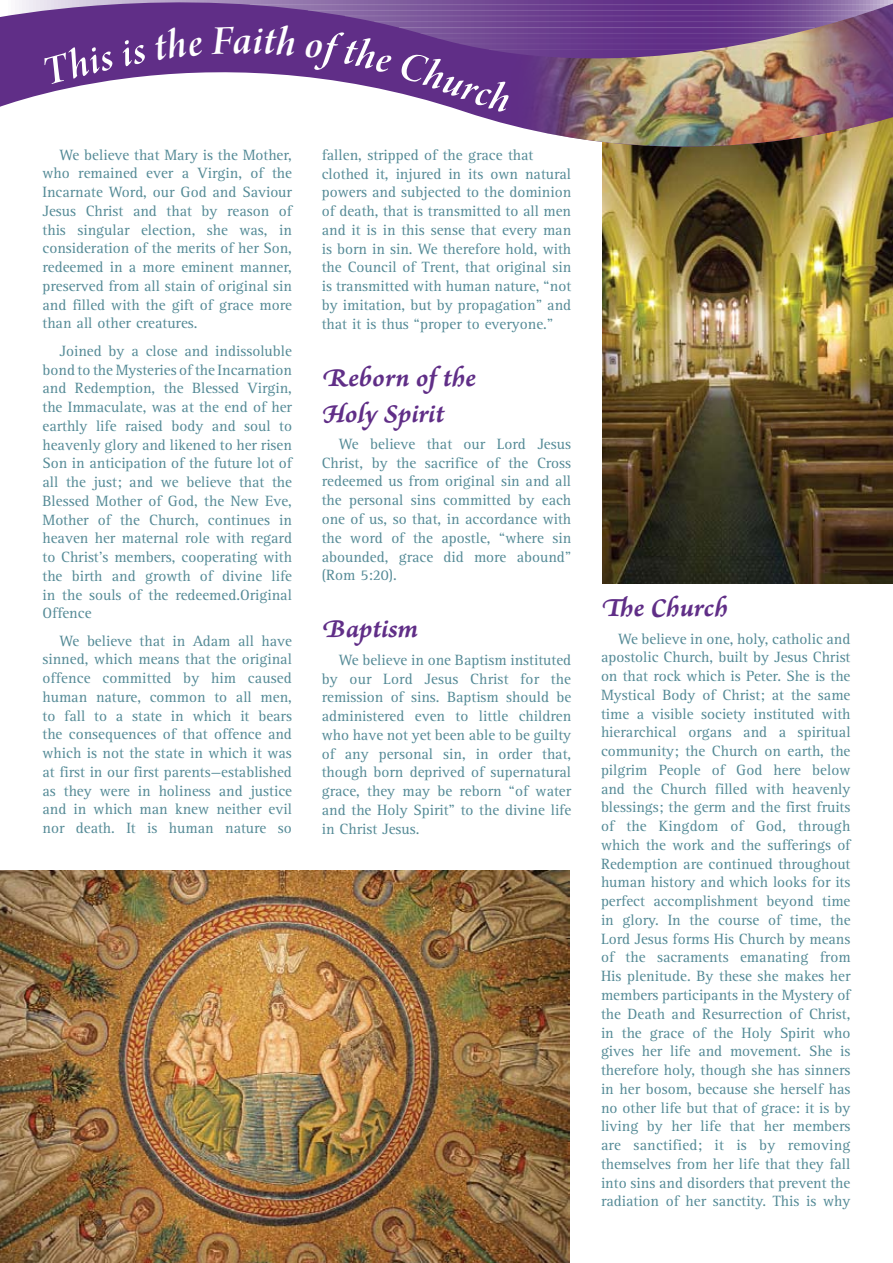
<style>
.page{position:relative;width:893px;height:1263px;background:#fff}
.page>*{position:absolute;margin:0;border:0;box-sizing:border-box;transform-origin:0 0}
.t1{font:43.5px "Arno Pro Smbd Italic Display";color:#fff}
.t2{font:27px/36px "Arno Pro Smbd Italic Caption";letter-spacing:-.005em;color:#602e87}
.t3{font:15.3px/18.8px "Rotis Serif";color:#548a96;text-align:justify}
</style>
<div class="page">
<img style="left:602px;top:197px;width:291px;height:386px">
<img style="left:0;top:870px;width:570px;height:393px">
<svg style="left:880px;top:197px;width:13px;height:14px"></svg>
<svg style="left:0;top:93px;width:893px;height:104px"></svg>
<img style="left:508px;top:93px;width:385px;height:55px">
<img style="left:0;top:0;width:893px;height:93px">
<hr style="left:420px;top:33px;width:373px;height:1px;background:#fff">
<hr style="left:374px;top:21px;width:464px;height:1px;background:#fff">
<hr style="left:308px;top:10px;width:566px;height:1px;background:#fff">
<hr style="left:489px;top:49px;width:220px;height:1px;background:#fff">
<hr style="left:399px;top:27px;width:416px;height:1px;background:#fff">
<hr style="left:345px;top:15px;width:512px;height:1px;background:#fff">
<hr style="left:250px;top:4px;width:640px;height:1px;background:#fff">
<hr style="left:459px;top:43px;width:284px;height:1px;background:#fff">
<hr style="left:437px;top:38px;width:336px;height:1px;background:#fff">
<div style="left:43px;top:45px;width:71px;height:40px;background:#602e87"></div>
<svg style="left:120px;top:40px;width:27px;height:26px"></svg>
<div style="left:154px;top:27px;width:49px;height:34px;background:#602e87"></div>
<svg style="left:211px;top:27px;width:24px;height:27px"></svg>
<svg style="left:254px;top:25px;width:42px;height:31px"></svg>
<div style="left:305px;top:29px;width:87px;height:45px;background:#602e87"></div>
<svg style="left:399px;top:51px;width:114px;height:62px;background:#704393"></svg>
<h1 class="t1" style="left:232px;top:16px;width:21px">a</h1>
<p class="t3" style="left:43px;top:146px;width:251px;text-indent:17px">We believe that Mary is the Mother, who remained ever a Virgin, of the Incarnate Word, our God and Saviour Jesus Christ and that by reason of this singular election, she was, in consideration of the merits of her Son, redeemed in a more eminent manner, preserved from all stain of original sin and filled with the gift of grace more than all other creatures.</p>
<p class="t3" style="left:43px;top:342px;width:251px;text-indent:17px">Joined by a close and indissoluble bond to the Mysteries of the Incarnation and Redemption, the Blessed Virgin, the Immaculate, was at the end of her earthly life raised body and soul to heavenly glory and likened to her risen Son in anticipation of the future lot of all the just; and we believe that the Blessed Mother of God, the New Eve, Mother of the Church, continues in heaven her maternal role with regard to Christ’s members, cooperating with the birth and growth of divine life in the souls of the redeemed.Original Offence</p>
<p class="t3" style="left:43px;top:632px;width:251px;text-indent:17px">We believe that in Adam all have sinned, which means that the original offence committed by him caused human nature, common to all men, to fall to a state in which it bears the consequences of that offence and which is not the state in which it was at first in our first parents—established as they were in holiness and justice and in which man knew neither evil nor death. It is human nature so</p>
<p class="t3" style="left:322px;top:146px;width:251px;text-align:left">fallen, stripped of the grace that clothed it, injured in its own natural powers and subjected to the dominion of death, that is transmitted to all men and it is in this sense that every man is born in sin. We therefore hold, with the Council of Trent, that original sin is transmitted with human nature, “not by imitation, but by propagation” and that it is thus “proper to everyone.”</p>
<h2 class="t2" style="left:322px;top:360px;width:156px">Reborn of the<br>Holy Spirit</h2>
<p class="t3" style="left:322px;top:435px;width:251px;text-indent:17px">We believe that our Lord Jesus Christ, by the sacrifice of the Cross redeemed us from original sin and all the personal sins committed by each one of us, so that, in accordance with the word of the apostle, “where sin abounded, grace did more abound” (Rom 5:20).</p>
<h2 class="t2" style="left:322px;top:612px;width:98px">Baptism</h2>
<p class="t3" style="left:322px;top:651px;width:251px;text-indent:17px">We believe in one Baptism instituted by our Lord Jesus Christ for the remission of sins. Baptism should be administered even to little children who have not yet been able to be guilty of any personal sin, in order that, though born deprived of supernatural grace, they may be reborn “of water and the Holy Spirit” to the divine life in Christ Jesus.</p>
<h2 class="t2" style="left:601px;top:591px;width:128px">The Church</h2>
<p class="t3" style="left:601px;top:629px;width:251px;text-indent:17px">We believe in one, holy, catholic and apostolic Church, built by Jesus Christ on that rock which is Peter. She is the Mystical Body of Christ; at the same time a visible society instituted with hierarchical organs and a spiritual community; the Church on earth, the pilgrim People of God here below and the Church filled with heavenly blessings; the germ and the first fruits of the Kingdom of God, through which the work and the sufferings of Redemption are continued throughout human history and which looks for its perfect accomplishment beyond time in glory. In the course of time, the Lord Jesus forms His Church by means of the sacraments emanating from His plenitude. By these she makes her members participants in the Mystery of the Death and Resurrection of Christ, in the grace of the Holy Spirit who gives her life and movement. She is therefore holy, though she has sinners in her bosom, because she herself has no other life but that of grace: it is by living by her life that her members are sanctified; it is by removing themselves from her life that they fall into sins and disorders that prevent the radiation of her sanctity. This is why</p>
</div>
